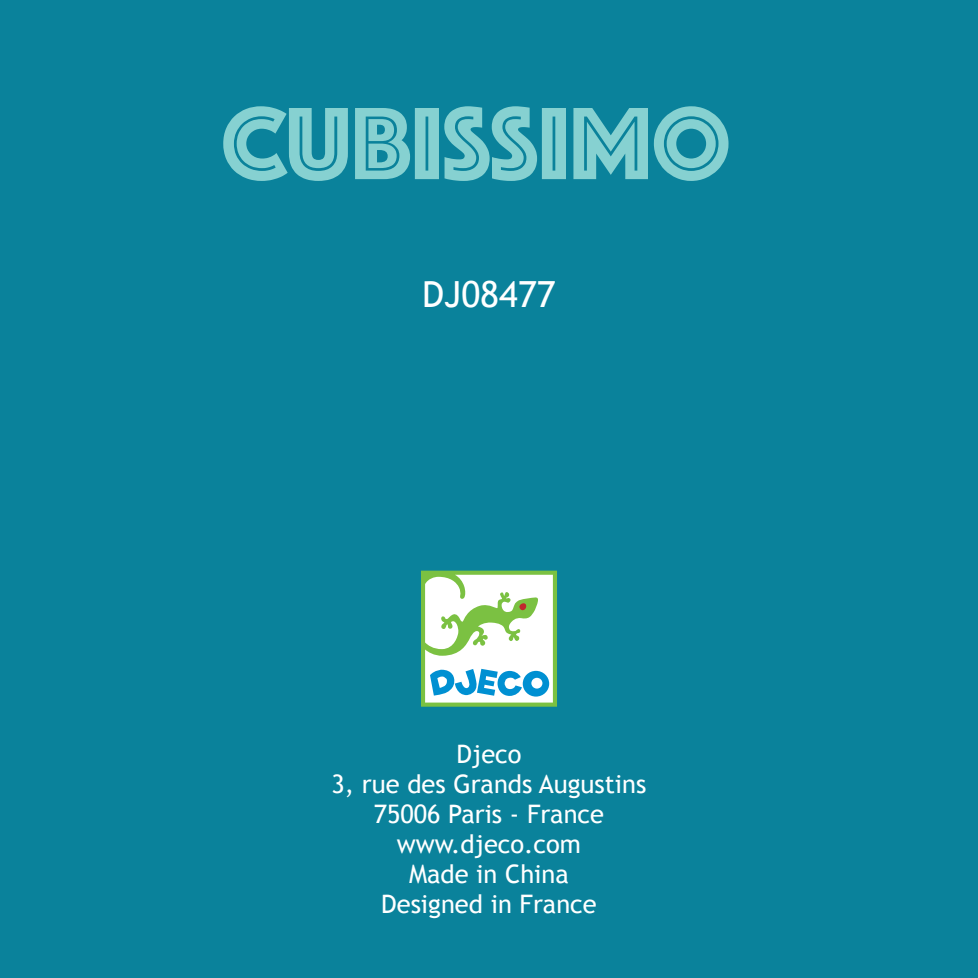
<style>
.page{position:relative;width:978px;height:978px;background:#0a829b}
.page>*{position:absolute;margin:0;border:0;box-sizing:border-box;transform-origin:0 0}
.t1{font:106.5px "Phosphate Inline";color:#86d1d1}
.t2{font:36px "Trebuchet MS";color:#fff}
.t3{font:25.5px/30px "Trebuchet MS";color:#fff;text-align:center}
</style>
<div class="page">
<svg style="left:421px;top:571px;width:136px;height:136px"></svg>
<h1 class="t1" style="left:221px;top:68px;width:511px">CUBISSIMO</h1>
<h2 class="t2" style="left:422px;top:273px;width:135px">DJ08477</h2>
<p class="t3" style="left:332px;top:739px;width:316px">Djeco<br>3, rue des Grands Augustins<br>75006 Paris - France www.djeco.com<br>Made in China<br>Designed in France</p>
</div>
